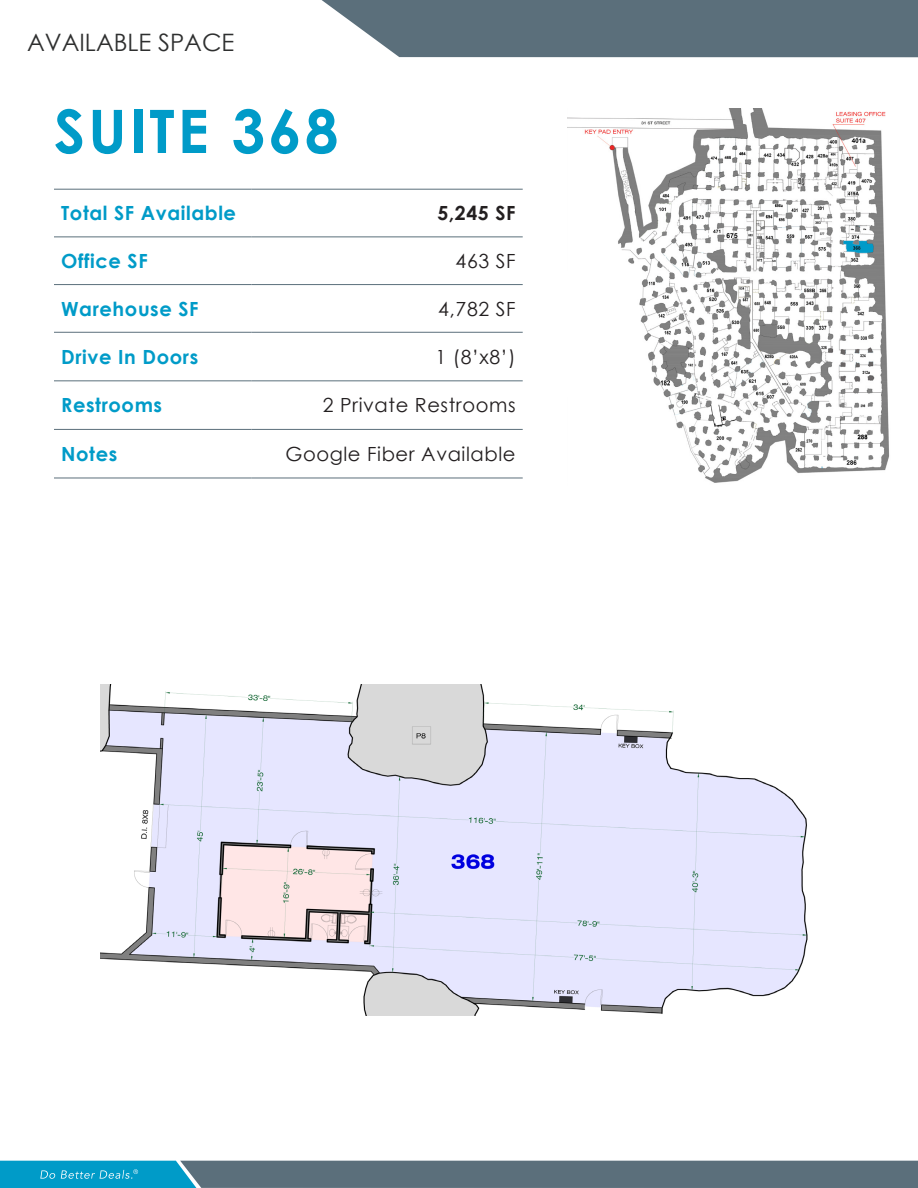
<style>
.page{position:relative;width:918px;height:1188px;background:#fff}
.page>*{position:absolute;margin:0;border:0;box-sizing:border-box;transform-origin:0 0}
.Letter_Text{font:700 60px "Century Gothic";letter-spacing:.05em;color:#009bc8}
.t1{font:24px "Century Gothic";color:#2e2f2f}
.t2{font:700 19.5px "Century Gothic";letter-spacing:.03em;color:#009bc8}
.t3{font:19.5px "Century Gothic";letter-spacing:.03em;color:#231f20}
.t4{font:700 19.5px "Century Gothic";color:#231f20}
</style>
<div class="page">
<div style="left:322px;top:0;width:596px;height:57px;background:#5b6f7b"></div>
<svg style="left:0;top:1161px;width:918px;height:27px;background:#4a798b"></svg>
<img style="left:100px;top:685px;width:708px;height:330px">
<svg style="left:54px;top:236px;width:469px;height:242px"></svg>
<hr style="left:54px;top:189px;width:198px;height:1px;background:#5b6f7b">
<hr style="left:54px;top:237px;width:198px;height:1px;background:#5b6f7b">
<hr style="left:252px;top:237px;width:271px;height:1px;background:#5b6f7b">
<hr style="left:54px;top:284px;width:198px;height:1px;background:#5b6f7b">
<hr style="left:252px;top:284px;width:271px;height:1px;background:#5b6f7b">
<hr style="left:54px;top:332px;width:198px;height:1px;background:#5b6f7b">
<hr style="left:252px;top:332px;width:271px;height:1px;background:#5b6f7b">
<hr style="left:54px;top:381px;width:198px;height:1px;background:#5b6f7b">
<hr style="left:252px;top:381px;width:271px;height:1px;background:#5b6f7b">
<hr style="left:54px;top:429px;width:198px;height:1px;background:#5b6f7b">
<hr style="left:252px;top:429px;width:271px;height:1px;background:#5b6f7b">
<hr style="left:54px;top:478px;width:198px;height:1px;background:#5b6f7b">
<hr style="left:252px;top:478px;width:271px;height:1px;background:#5b6f7b">
<hr style="left:252px;top:189px;width:271px;height:1px;background:#5b6f7b">
<img style="left:567px;top:108px;width:322px;height:375px">
<p class="t1" style="left:27px;top:25px;width:209px">AVAILABLE SPACE</p>
<p class="Letter_Text" style="left:54px;top:86px;width:286px">SUITE 368</p>
<p class="t2" style="left:61px;top:198px;width:176px">Total SF Available</p>
<p class="t4" style="left:437px;top:198px;width:80px">5,245 SF</p>
<p class="t2" style="left:61px;top:246px;width:88px">Office SF</p>
<p class="t3" style="left:456px;top:247px;width:61px">463 SF</p>
<p class="t2" style="left:61px;top:294px;width:139px">Warehouse SF</p>
<p class="t3" style="left:438px;top:295px;width:79px">4,782 SF</p>
<p class="t2" style="left:61px;top:342px;width:139px">Drive In Doors</p>
<p class="t3" style="left:436px;top:343px;width:81px">1 (8’x8’)</p>
<p class="t2" style="left:61px;top:391px;width:103px">Restrooms</p>
<p class="t3" style="left:323px;top:392px;width:194px">2 Private Restrooms</p>
<p class="t2" style="left:61px;top:439px;width:58px">Notes</p>
<p class="t3" style="left:285px;top:440px;width:232px">Google Fiber Available</p>
</div>
